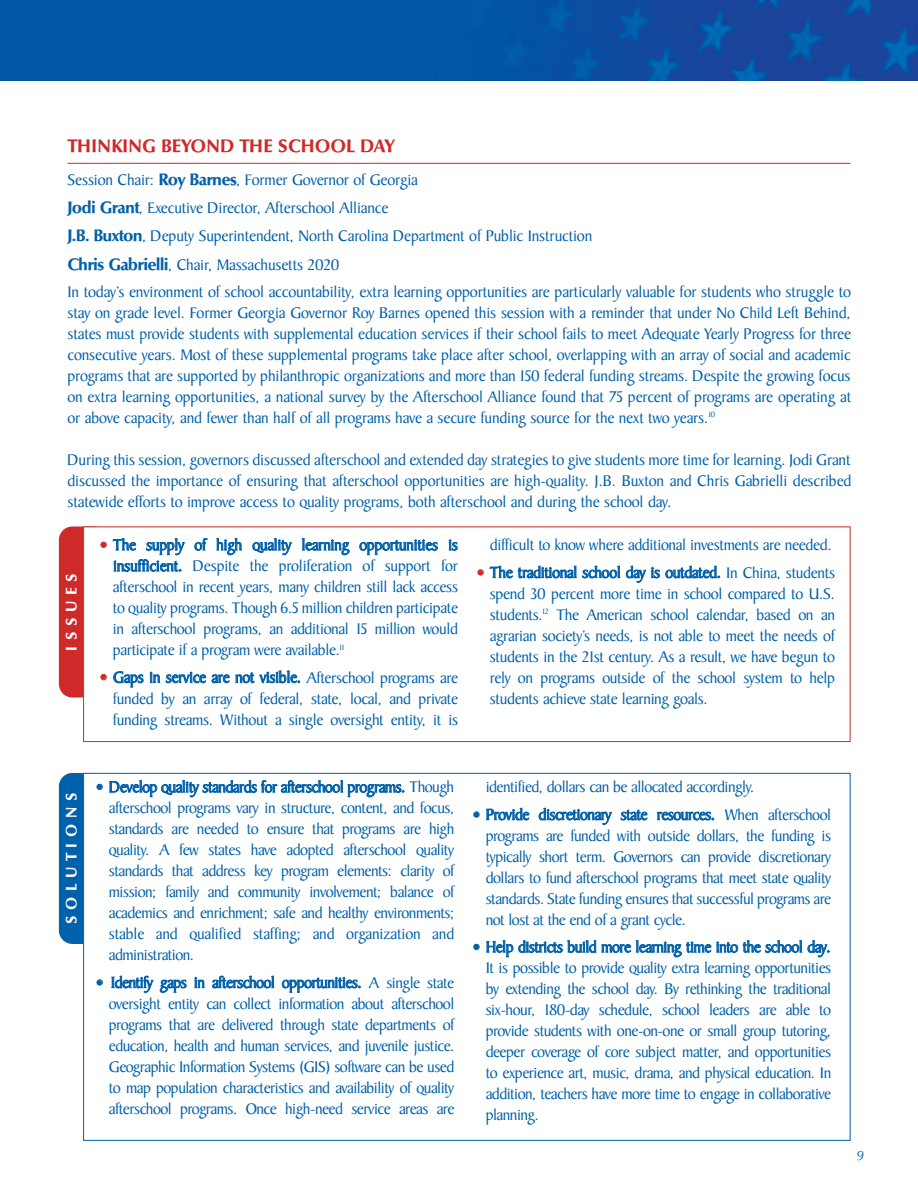
<style>
.page{position:relative;width:918px;height:1188px;background:#fff}
.page>*{position:absolute;margin:0;border:0;box-sizing:border-box;transform-origin:0 0}
.t1{font:700 18px "Optima BQ";letter-spacing:.02em;color:#d0292a}
.t2{font:16.5px/21px "Baker Signet";letter-spacing:-.02em;color:#0161aa;text-align:justify}
.t3{font:700 15px "Optima BQ";letter-spacing:.4em;color:#fff}
.t4{font:italic 13.5px "Optima BQ";color:#0161aa}
.s1{font-family:"Optima BQ";font-weight:700}
.s2{color:#d0292a}
</style>
<div class="page">
<hr style="left:68px;top:163px;width:782px;height:1px;background:#d0292a">
<div style="left:59px;top:526px;width:49px;height:171px;background:#d0292a;border-radius:14px"></div>
<div style="left:84px;top:527px;width:766px;height:215px;background:#fff"></div>
<div style="left:83px;top:526px;width:767px;height:216px;border:1px solid #d0292a"></div>
<div style="left:59px;top:773px;width:49px;height:171px;background:#0161aa;border-radius:14px"></div>
<div style="left:84px;top:773px;width:766px;height:367px;background:#fff"></div>
<img style="left:1px;top:0;width:917px;height:81px">
<p class="t1" style="left:68px;top:137px;width:329px">THINKING BEYOND THE SCHOOL DAY</p>
<p class="t2" style="left:67px;top:167px;width:785px;line-height:28px;text-align:left">Session Chair: <span class="s1">Roy Barnes</span>, Former Governor of Georgia<br><span class="s1">Jodi Grant</span>, Executive Director, Afterschool Alliance<br><span class="s1">J.B. Buxton</span>, Deputy Superintendent, North Carolina Department of Public Instruction<br><span class="s1">Chris Gabrielli</span>, Chair, Massachusetts 2020<br>In today’s environment of school accountability, extra learning opportunities are particularly valuable for students who struggle to</p>
<p class="t2" style="left:67px;top:304px;width:785px">stay on grade level. Former Georgia Governor Roy Barnes opened this session with a reminder that under No Child Left Behind, states must provide students with supplemental education services if their school fails to meet Adequate Yearly Progress for three consecutive years. Most of these supplemental programs take place after school, overlapping with an array of social and academic programs that are supported by philanthropic organizations and more than 150 federal funding streams. Despite the growing focus on extra learning opportunities, a national survey by the Afterschool Alliance found that 75 percent of programs are operating at or above capacity, and fewer than half of all programs have a secure funding source for the next two years.<sup>10</sup></p>
<p class="t2" style="left:68px;top:451px;width:785px">During this session, governors discussed afterschool and extended day strategies to give students more time for learning. Jodi Grant discussed the importance of ensuring that afterschool opportunities are high-quality. J.B. Buxton and Chris Gabrielli described statewide efforts to improve access to quality programs, both afterschool and during the school day.</p>
<p class="t3" style="left:64px;top:651px;width:79px;rotate:-90deg">ISSUES</p>
<p class="t2" style="left:113px;top:536px;width:347px;text-indent:-13px"><span class="s2">•</span> The supply of high quality learning opportunities is insufficient. Despite the proliferation of support for afterschool in recent years, many children still lack access to quality programs. Though 6.5 million children participate in afterschool programs, an additional 15 million would participate if a program were available.<sup>11</sup></p>
<p class="t2" style="left:113px;top:668px;width:347px;text-indent:-13px"><span class="s2">•</span> Gaps in service are not visible. Afterschool programs are funded by an array of federal, state, local, and private funding streams. Without a single oversight entity, it is</p>
<p class="t2" style="left:490px;top:536px;width:343px">difficult to know where additional investments are needed.</p>
<p class="t2" style="left:490px;top:564px;width:347px;text-indent:-13px"><span class="s2">•</span> The traditional school day is outdated. In China, students spend 30 percent more time in school compared to U.S. students.<sup>12</sup> The American school calendar, based on an agrarian society’s needs, is not able to meet the needs of students in the 21st century. As a result, we have begun to rely on programs outside of the school system to help students achieve state learning goals.</p>
<p class="t3" style="left:64px;top:924px;width:132px;rotate:-90deg">SOLUTIONS</p>
<p class="t2" style="left:109px;top:778px;width:347px;text-indent:-13px">• Develop quality standards for afterschool programs. Though afterschool programs vary in structure, content, and focus, standards are needed to ensure that programs are high quality. A few states have adopted afterschool quality standards that address key program elements: clarity of mission; family and community involvement; balance of academics and enrichment; safe and healthy environments; stable and qualified staffing; and organization and administration.</p>
<p class="t2" style="left:109px;top:974px;width:347px;text-indent:-13px">• Identify gaps in afterschool opportunities. A single state oversight entity can collect information about afterschool programs that are delivered through state departments of education, health and human services, and juvenile justice.<br>Geographic Information Systems (GIS) software can be used to map population characteristics and availability of quality afterschool programs. Once high-need service areas are</p>
<p class="t2" style="left:486px;top:778px;width:270px">identified, dollars can be allocated accordingly.</p>
<p class="t2" style="left:486px;top:806px;width:347px;text-indent:-13px">• Provide discretionary state resources. When afterschool programs are funded with outside dollars, the funding is typically short term. Governors can provide discretionary dollars to fund afterschool programs that meet state quality standards. State funding ensures that successful programs are not lost at the end of a grant cycle.</p>
<p class="t2" style="left:486px;top:938px;width:347px;text-indent:-13px">• Help districts build more learning time into the school day.<br>It is possible to provide quality extra learning opportunities by extending the school day. By rethinking the traditional six-hour, 180-day schedule, school leaders are able to provide students with one-on-one or small group tutoring, deeper coverage of core subject matter, and opportunities to experience art, music, drama, and physical education. In addition, teachers have more time to engage in collaborative planning.</p>
<p class="t4" style="left:857px;top:1148px;width:9px">9</p>
</div>
